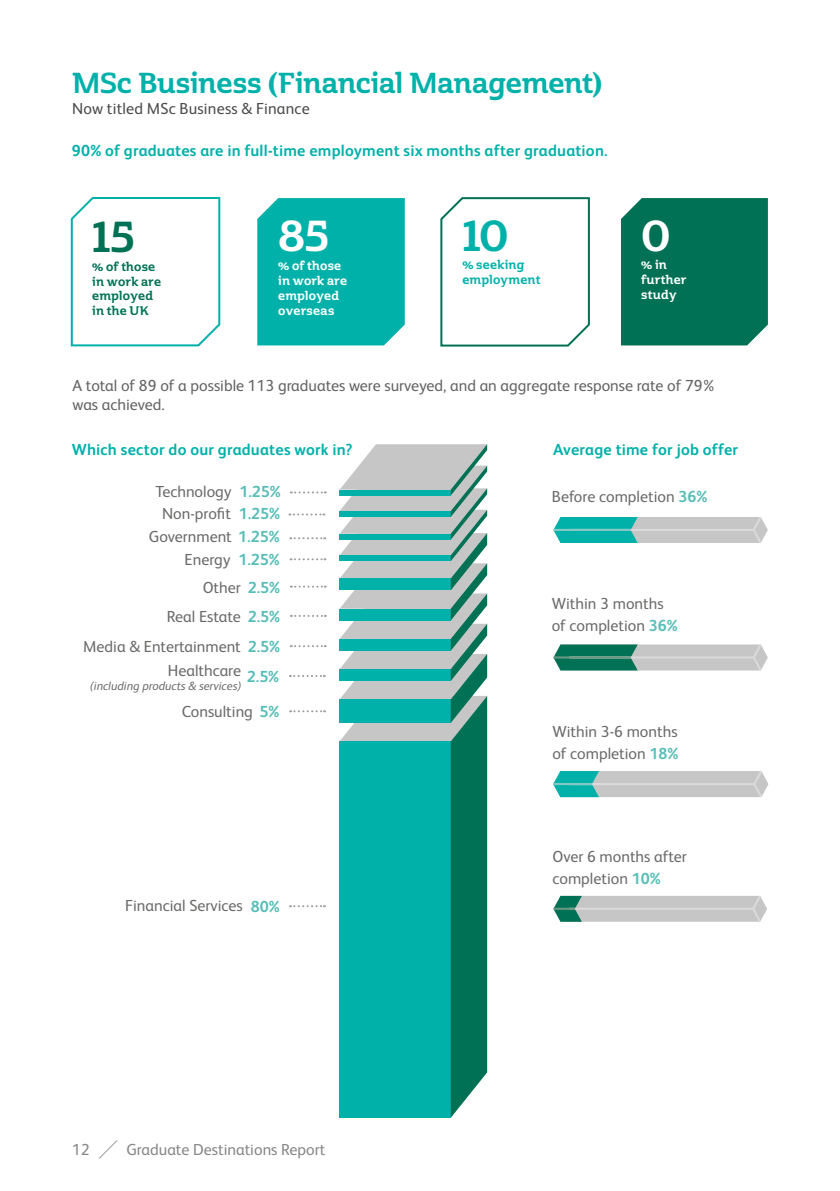
<style>
.page{position:relative;width:840px;height:1191px;background:#fff}
.page>*{position:absolute;margin:0;border:0;box-sizing:border-box;transform-origin:0 0}
.t1{font:42px "Cabrito Semi Nor Bol";color:#fff}
.t2{font:42px "Cabrito Semi Nor Bol";color:#007154}
.t3{font:42px "Cabrito Semi Nor Bol";color:#00b1aa}
.t4{font:28px "Cabrito Semi Nor Bol";letter-spacing:-.01em;color:#00b1aa}
.t5{font:16px/22px "FS Albert";color:#6a6a69}
.t6{font:700 16px "FS Albert";letter-spacing:.01em;color:#00b1aa}
.t7{font:16px/19.2px "FS Albert";color:#646363}
.t8{font:16px "FS Albert";color:#878787}
.t9{font:16px "FS Albert";letter-spacing:.015em;color:#4a4a49}
.t10{font:12.2px/14.8px "Cabrito Semi Nor Bol";letter-spacing:.02em;color:#fff}
.t11{font:12.2px/14.8px "Cabrito Semi Nor Bol";letter-spacing:.015em;color:#007154}
.t12{font:12.2px/14.8px "Cabrito Semi Nor Bol";letter-spacing:.015em;color:#00b1aa}
.t13{font:italic 12px "FS Albert";color:#6a6a69}
.s1{font-weight:700;color:#57bdb7}
</style>
<div class="page">
<svg style="left:99px;top:1140px;width:19px;height:19px"></svg>
<div style="left:621px;top:198px;width:146px;height:147px;background:#007154"></div>
<svg style="left:440px;top:197px;width:150px;height:150px"></svg>
<svg style="left:70px;top:197px;width:151px;height:150px"></svg>
<div style="left:257px;top:198px;width:147px;height:147px;background:#00b1aa"></div>
<svg style="left:289px;top:513px;width:35px;height:2px"></svg>
<svg style="left:291px;top:491px;width:34px;height:2px"></svg>
<svg style="left:291px;top:585px;width:34px;height:2px"></svg>
<svg style="left:291px;top:615px;width:34px;height:2px"></svg>
<svg style="left:290px;top:645px;width:35px;height:2px"></svg>
<svg style="left:290px;top:710px;width:35px;height:2px"></svg>
<svg style="left:290px;top:905px;width:35px;height:2px"></svg>
<svg style="left:290px;top:558px;width:35px;height:2px"></svg>
<svg style="left:290px;top:537px;width:35px;height:2px"></svg>
<svg style="left:290px;top:675px;width:34px;height:2px"></svg>
<svg style="left:339px;top:444px;width:148px;height:673px;background:#3daea6"></svg>
<svg style="left:553px;top:896px;width:213px;height:25px;background:#b6c0be"></svg>
<svg style="left:553px;top:771px;width:215px;height:26px;background:#a7c5c4"></svg>
<svg style="left:553px;top:644px;width:214px;height:26px;background:#87ada3"></svg>
<svg style="left:553px;top:517px;width:214px;height:26px;background:#85c1bf"></svg>
<h2 class="t4" style="left:72px;top:66px;width:531px">MSc Business (Financial Management)</h2>
<p class="t9" style="left:72px;top:98px;width:239px">Now titled MSc Business &amp; Finance</p>
<p class="t6" style="left:72px;top:139px;width:537px">90% of graduates are in full-time employment six months after graduation.</p>
<h1 class="t2" style="left:92px;top:210px;width:44px">15</h1>
<p class="t11" style="left:92px;top:259px;width:70px">% of those in work are employed in the UK</p>
<h1 class="t1" style="left:278px;top:210px;width:53px">85</h1>
<p class="t10" style="left:278px;top:259px;width:70px">% of those in work are employed overseas</p>
<h1 class="t3" style="left:462px;top:209px;width:48px">10</h1>
<p class="t12" style="left:462px;top:258px;width:79px">% seeking employment</p>
<h1 class="t1" style="left:640px;top:209px;width:31px">0</h1>
<p class="t10" style="left:640px;top:258px;width:47px">% in further study</p>
<p class="t7" style="left:72px;top:375px;width:645px">A total of 89 of a possible 113 graduates were surveyed, and an aggregate response rate of 79% was achieved.</p>
<p class="t6" style="left:72px;top:439px;width:282px">Which sector do our graduates work in?</p>
<p class="t5" style="left:155px;top:479px;width:127px">Technology <span class="s1">1.25%</span></p>
<p class="t5" style="left:162px;top:501px;width:119px">Non-profit <span class="s1">1.25%</span></p>
<p class="t5" style="left:149px;top:524px;width:132px">Government <span class="s1">1.25%</span></p>
<p class="t5" style="left:184px;top:548px;width:97px">Energy <span class="s1">1.25%</span></p>
<p class="t5" style="left:83px;top:572px;width:198px;line-height:29.4px;text-align:right">Other <span class="s1">2.5%<br></span>Real Estate <span class="s1">2.5%<br></span>Media &amp; Entertainment <span class="s1">2.5%</span></p>
<p class="t5" style="left:168px;top:659px;width:113px">Healthcare <span class="s1">2.5%</span></p>
<p class="t13" style="left:90px;top:678px;width:153px">(including products &amp; services)</p>
<p class="t5" style="left:182px;top:699px;width:99px">Consulting <span class="s1">5%</span></p>
<p class="t5" style="left:125px;top:894px;width:156px">Financial Services <span class="s1">80%</span></p>
<p class="t8" style="left:72px;top:1138px;width:19px">12</p>
<p class="t8" style="left:126px;top:1138px;width:200px">Graduate Destinations Report</p>
<p class="t6" style="left:553px;top:439px;width:186px">Average time for job offer</p>
<p class="t5" style="left:551px;top:485px;width:157px">Before completion <span class="s1">36%</span></p>
<p class="t5" style="left:551px;top:591px;width:127px">Within 3 months of completion <span class="s1">36%</span></p>
<p class="t5" style="left:552px;top:720px;width:127px">Within 3-6 months of completion <span class="s1">18%</span></p>
<p class="t5" style="left:552px;top:844px;width:136px">Over 6 months after completion <span class="s1">10%</span></p>
</div>
